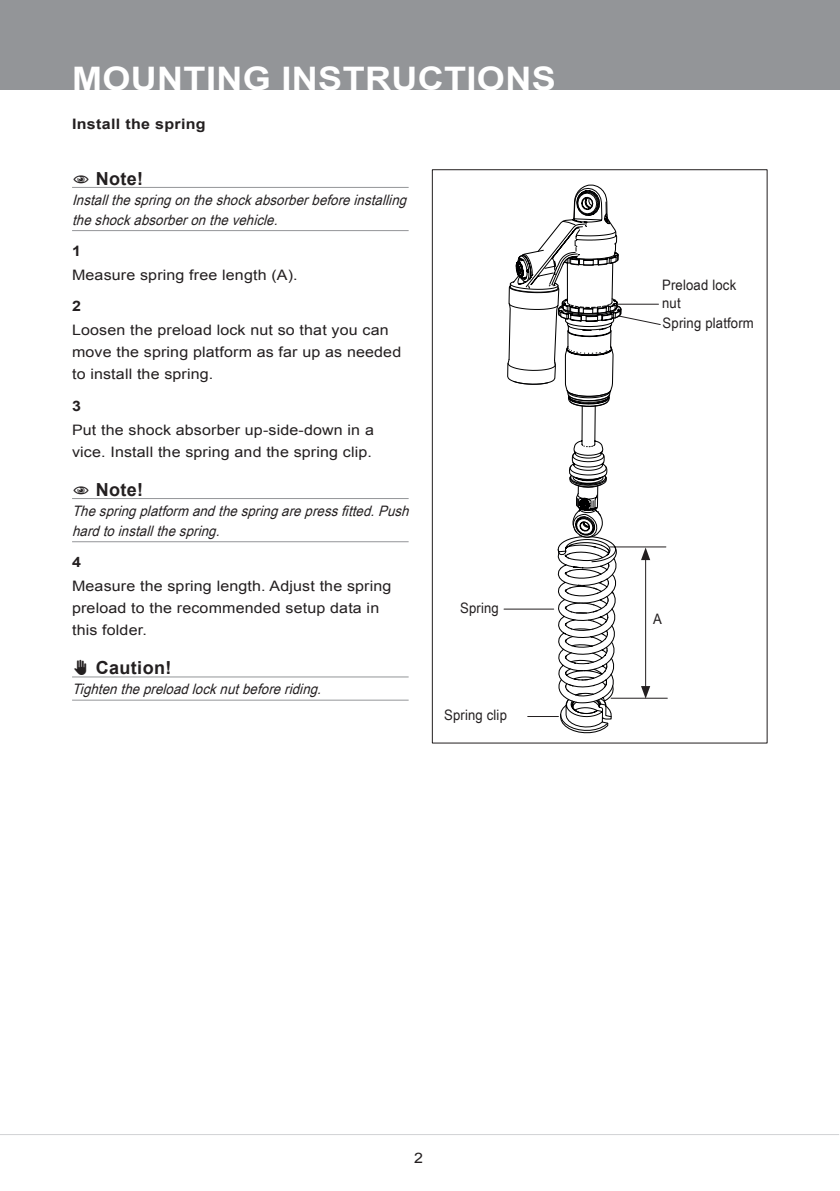
<style>
.page{position:relative;width:840px;height:1191px;background:#fff}
.page>*{position:absolute;margin:0;border:0;box-sizing:border-box;transform-origin:0 0}
._3_Header_Page_heade{font:700 32.4px "Arial";letter-spacing:.01em;color:#fff;scale:1.11 1}
.t1{font:700 18px "Arial";color:#231f20}
._6_Body_type{font:14.4px/22px "Arial";letter-spacing:.01em;color:#231f20;scale:1.11 1}
._9_Body_Type_Italic{font:italic 14.4px/20px "Arial Narrow";color:#231f20;scale:1.11 1}
._11_Figure_Text{font:14.4px/18px "Arial Narrow";letter-spacing:.01em;color:#231f20;scale:1.11 1}
._7_Body_type_StepNo{font:700 14.4px "Arial";letter-spacing:.02em;color:#231f20;scale:1.11 1}
</style>
<div class="page">
<div style="left:0;top:0;width:839px;height:90px;background:#939598"></div>
<hr style="left:0;top:1134px;width:838px;height:1px;background:#d1d2d4">
<hr style="left:72px;top:187px;width:336px;height:1px;background:#939598">
<hr style="left:72px;top:230px;width:336px;height:1px;background:#939598">
<hr style="left:72px;top:498px;width:336px;height:1px;background:#939598">
<hr style="left:72px;top:541px;width:336px;height:1px;background:#939598">
<hr style="left:72px;top:676px;width:336px;height:1px;background:#939598">
<hr style="left:72px;top:700px;width:336px;height:1px;background:#939598">
<hr style="left:609px;top:546px;width:56px;height:1px;background:#231f20">
<hr style="left:610px;top:697px;width:57px;height:1px;background:#231f20">
<hr style="left:503px;top:608px;width:50px;height:1px;background:#231f20">
<svg style="left:507px;top:169px;width:154px;height:564px"></svg>
<p class="_3_Header_Page_heade" style="left:72px;top:57px;width:437px">MOUNTING INSTRUCTIONS</p>
<p class="_7_Body_type_StepNo" style="left:72px;top:114px;width:122px">INSTALL THE SPRING</p>
<p class="t1" style="left:109px;top:166px;width:36px">NOT E!</p>
<p class="_9_Body_Type_Italic" style="left:72px;top:189px;width:307px">Installthespringontheshockabsorberbeforeinstalling theshockabsorberonthevehicle.</p>
<p class="_7_Body_type_StepNo" style="left:72px;top:241px;width:10px">1</p>
<p class="_6_Body_type" style="left:72px;top:264px;width:204px">Measure spring free length (A).</p>
<p class="_7_Body_type_StepNo" style="left:72px;top:297px;width:10px">2</p>
<p class="_6_Body_type" style="left:72px;top:319px;width:298px">Loosen the preload lock nut so that you can move the spring platform as far up as needed to install the spring.</p>
<p class="_7_Body_type_StepNo" style="left:72px;top:396px;width:10px">3</p>
<p class="_6_Body_type" style="left:72px;top:419px;width:273px">Put the shock absorber up-side-down in a vice. Install the spring and the spring clip.</p>
<p class="t1" style="left:109px;top:477px;width:36px">NOT E!</p>
<p class="_9_Body_Type_Italic" style="left:72px;top:500px;width:309px">Thespringplatform andthespringarepressfitted.Push hardtoinstallthespring.</p>
<p class="_7_Body_type_StepNo" style="left:72px;top:552px;width:10px">4</p>
<p class="_6_Body_type" style="left:72px;top:575px;width:289px">Measure the spring length. Adjust the spring preload to the recommended setup data in this folder.</p>
<p class="t1" style="left:72px;top:656px;width:28px">✋✋CAUTION!</p>
<p class="_9_Body_Type_Italic" style="left:72px;top:678px;width:230px">Tightenthepreloadlocknutbeforeriding.</p>
<p class="_11_Figure_Text" style="left:460px;top:598px;width:36px">Spring</p>
<p class="_11_Figure_Text" style="left:444px;top:705px;width:58px">Spring clip</p>
<p class="_11_Figure_Text" style="left:661px;top:275px;width:68px">Preload lock nut</p>
<p class="_11_Figure_Text" style="left:662px;top:313px;width:84px">Spring platform</p>
<p class="_11_Figure_Text" style="left:653px;top:609px;width:9px">A</p>
<p class="_6_Body_type" style="left:414px;top:1147px;width:10px">2</p>
</div>
